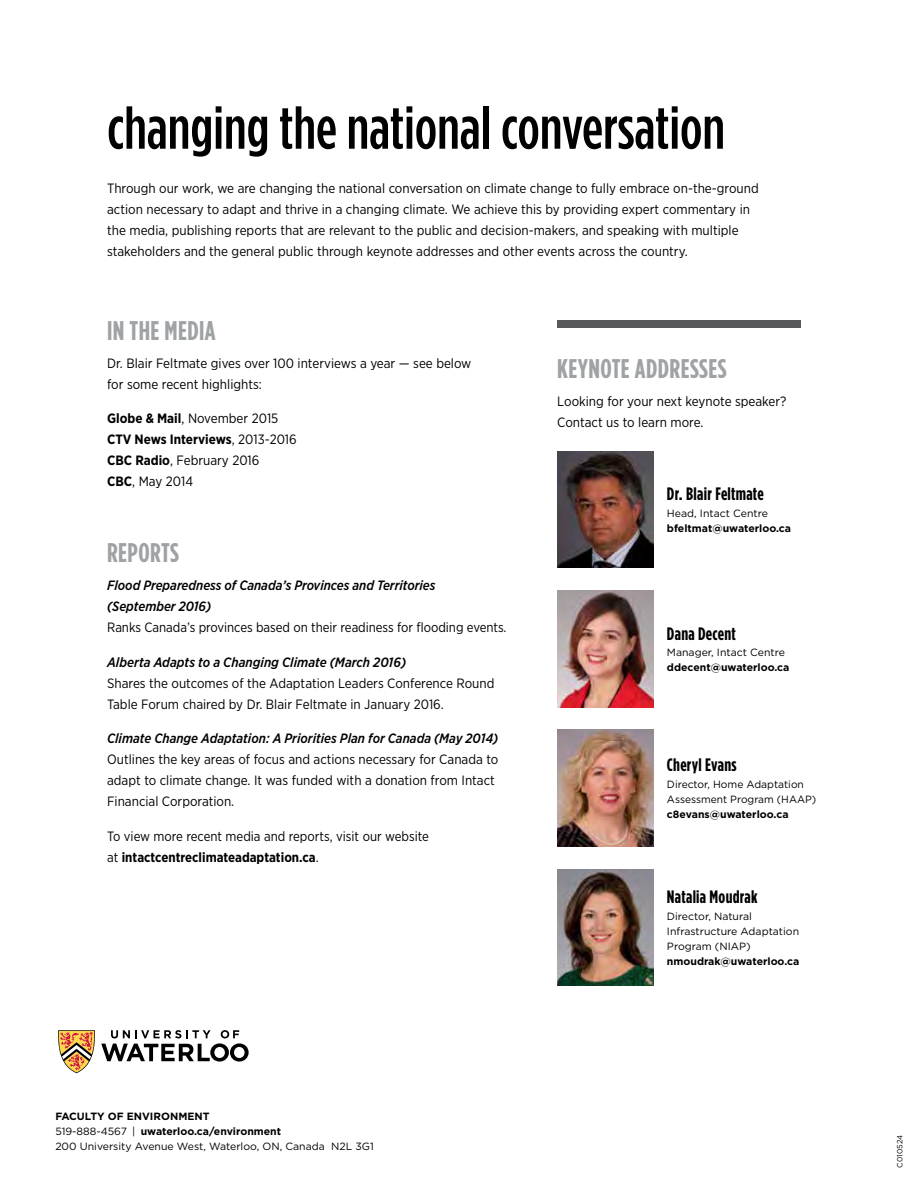
<style>
.page{position:relative;width:918px;height:1188px;background:#fff}
.page>*{position:absolute;margin:0;border:0;box-sizing:border-box;transform-origin:0 0}
.t1{font:500 60px "Gotham Condensed";color:#000}
.t2{font:700 27px "Gotham Condensed";letter-spacing:.015em;color:#a0a3a5}
.t3{font:700 18px "Gotham Condensed";letter-spacing:.015em;color:#000}
.t4{font:13.5px/21px "Gotham Narrow";color:#000}
.t5{font:italic 500 13.5px/21px "Gotham Narrow";letter-spacing:-.005em;color:#000}
.t6{font:10.5px/15px "Gotham";color:#000}
.t7{font:700 10.5px "Gotham";color:#000}
.t8{font:7.5px "Gotham";letter-spacing:-.005em;color:#000}
.s1{font-weight:700}
</style>
<div class="page">
<hr style="left:917px;top:585px;width:1px;height:603px;background:#afa9a6">
<img style="left:557px;top:591px;width:97px;height:116px">
<img style="left:557px;top:451px;width:97px;height:117px">
<img style="left:557px;top:869px;width:97px;height:117px">
<img style="left:557px;top:730px;width:97px;height:116px">
<div style="left:557px;top:320px;width:244px;height:7px;background:#58595b"></div>
<svg style="left:58px;top:1030px;width:191px;height:44px"></svg>
<hr style="left:917px;top:0;width:1px;height:469px;background:#febe10">
<h1 class="t1" style="left:107px;top:93px;width:619px">changing the national conversation</h1>
<p class="t4" style="left:107px;top:177px;width:653px">Through our work, we are changing the national conversation on climate change to fully embrace on-the-ground action necessary to adapt and thrive in a changing climate. We achieve this by providing expert commentary in the media, publishing reports that are relevant to the public and decision-makers, and speaking with multiple stakeholders and the general public through keynote addresses and other events across the country.</p>
<h2 class="t2" style="left:107px;top:315px;width:110px">IN THE MEDIA</h2>
<p class="t4" style="left:107px;top:352px;width:366px">Dr. Blair Feltmate gives over 100 interviews a year — see below for some recent highlights:</p>
<p class="t4" style="left:107px;top:408px;width:191px"><span class="s1">Globe &amp; Mail</span>, November 2015<br><span class="s1">CTV News Interviews</span>, 2013-2016<br><span class="s1">CBC Radio</span>, February 2016<br><span class="s1">CBC</span>, May 2014</p>
<h2 class="t2" style="left:107px;top:537px;width:73px">REPORTS</h2>
<p class="t5" style="left:107px;top:575px;width:330px">Flood Preparedness of Canada’s Provinces and Territories (September 2016)</p>
<p class="t4" style="left:107px;top:617px;width:401px">Ranks Canada’s provinces based on their readiness for flooding events.</p>
<p class="t5" style="left:107px;top:651px;width:301px">Alberta Adapts to a Changing Climate (March 2016)</p>
<p class="t4" style="left:107px;top:672px;width:389px">Shares the outcomes of the Adaptation Leaders Conference Round<br>Table Forum chaired by Dr. Blair Feltmate in January 2016.</p>
<p class="t5" style="left:107px;top:728px;width:393px">Climate Change Adaptation: A Priorities Plan for Canada (May 2014)</p>
<p class="t4" style="left:107px;top:749px;width:393px">Outlines the key areas of focus and actions necessary for Canada to adapt to climate change. It was funded with a donation from Intact<br>Financial Corporation.</p>
<p class="t4" style="left:107px;top:825px;width:323px">To view more recent media and reports, visit our website at <span class="s1">intactcentreclimateadaptation.ca</span>.</p>
<h2 class="t2" style="left:557px;top:353px;width:171px">KEYNOTE ADDRESSES</h2>
<p class="t4" style="left:557px;top:391px;width:231px">Looking for your next keynote speaker?<br>Contact us to learn more.</p>
<h3 class="t3" style="left:667px;top:484px;width:98px">Dr. Blair Feltmate</h3>
<p class="t6" style="left:667px;top:506px;width:103px">Head, Intact Centre</p>
<p class="t7" style="left:667px;top:521px;width:126px">bfeltmat@uwaterloo.ca</p>
<h3 class="t3" style="left:667px;top:623px;width:70px">Dana Decent</h3>
<p class="t6" style="left:667px;top:645px;width:119px">Manager, Intact Centre</p>
<p class="t7" style="left:667px;top:660px;width:124px">ddecent@uwaterloo.ca</p>
<h3 class="t3" style="left:667px;top:754px;width:71px">Cheryl Evans</h3>
<p class="t6" style="left:667px;top:776px;width:151px">Director, Home Adaptation<br>Assessment Program (HAAP)</p>
<p class="t7" style="left:667px;top:807px;width:123px">c8evans@uwaterloo.ca</p>
<h3 class="t3" style="left:667px;top:886px;width:92px">Natalia Moudrak</h3>
<p class="t6" style="left:667px;top:908px;width:134px">Director, Natural<br>Infrastructure Adaptation<br>Program (NIAP)</p>
<p class="t7" style="left:667px;top:954px;width:134px">nmoudrak@uwaterloo.ca</p>
<p class="t6" style="left:55px;top:1109px;width:320px"><span class="s1">FACULTY OF ENVIRONMENT<br></span>519-888-4567 | <span class="s1">uwaterloo.ca/environment<br></span>200 University Avenue West, Waterloo, ON, Canada N2L 3G1</p>
<p class="t8" style="left:895px;top:1168px;width:34px;rotate:-90deg">C010524</p>
</div>
